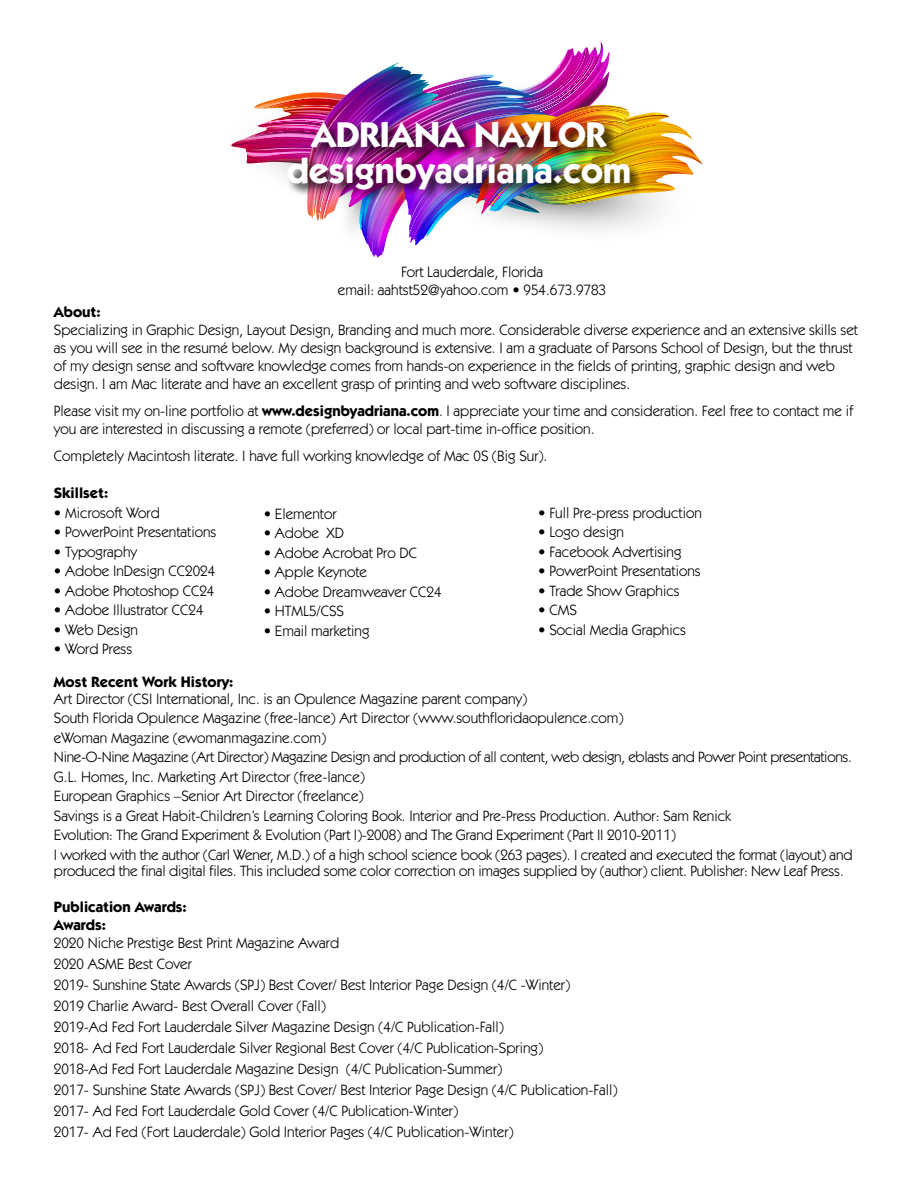
<style>
.page{position:relative;width:918px;height:1188px;background:#fff}
.page>*{position:absolute;margin:0;border:0;box-sizing:border-box;transform-origin:0 0}
.t1{font:700 36px/36px "ITC Kabel Std";color:#fff;text-align:center}
.t2{font:15px/21px "ITC Kabel Std";color:#000}
.t3{font:700 15px/18px "ITC Kabel Std";color:#000}
.s1{font-weight:700}
</style>
<div class="page">
<img style="left:231px;top:42px;width:471px;height:216px">
<div style="left:286px;top:119px;width:358px;height:84px;background:#000;opacity:.89"></div>
<h1 class="t1" style="left:287px;top:116px;width:346px">ADRIANA NAYLOR designbyadriana.com</h1>
<p class="t2" style="left:338px;top:263px;width:270px;line-height:18px;text-align:center">Fort Lauderdale, Florida<br>email: aahtst52@yahoo.com • 954.673.9783</p>
<p class="t3" style="left:54px;top:303px;width:48px">About:</p>
<p class="t2" style="left:54px;top:321px;width:806px;line-height:18px">Specializing in Graphic Design, Layout Design, Branding and much more. Considerable diverse experience and an extensive skills set as you will see in the resumé below. My design background is extensive. I am a graduate of Parsons School of Design, but the thrust of my design sense and software knowledge comes from hands-on experience in the fields of printing, graphic design and web design. I am Mac literate and have an excellent grasp of printing and web software disciplines.</p>
<p class="t2" style="left:54px;top:402px;width:801px;line-height:18px">Please visit my on-line portfolio at <span class="s1">www.designbyadriana.com</span>. I appreciate your time and consideration. Feel free to contact me if you are interested in discussing a remote (preferred) or local part-time in-office position.</p>
<p class="t2" style="left:54px;top:445px;width:495px">Completely Macintosh literate. I have full working knowledge of Mac 0S (Big Sur).</p>
<p class="t3" style="left:54px;top:484px;width:56px">Skillset:</p>
<p class="t2" style="left:54px;top:502px;width:107px">• Microsoft Word</p>
<p class="t2" style="left:54px;top:522px;width:164px">• PowerPoint Presentations</p>
<p class="t2" style="left:54px;top:541px;width:85px">• Typography</p>
<p class="t2" style="left:54px;top:561px;width:163px">• Adobe InDesign CC2024</p>
<p class="t2" style="left:54px;top:580px;width:162px">• Adobe Photoshop CC24</p>
<p class="t2" style="left:54px;top:600px;width:151px">• Adobe Illustrator CC24</p>
<p class="t2" style="left:54px;top:619px;width:86px">• Web Design</p>
<p class="t2" style="left:54px;top:639px;width:80px">• Word Press</p>
<p class="t2" style="left:264px;top:503px;width:74px">• Elementor</p>
<p class="t2" style="left:264px;top:523px;width:82px">• Adobe XD</p>
<p class="t2" style="left:264px;top:542px;width:155px">• Adobe Acrobat Pro DC</p>
<p class="t2" style="left:264px;top:562px;width:105px">• Apple Keynote</p>
<p class="t2" style="left:264px;top:581px;width:179px">• Adobe Dreamweaver CC24</p>
<p class="t2" style="left:264px;top:601px;width:82px">• HTML5/CSS</p>
<p class="t2" style="left:264px;top:620px;width:107px">• Email marketing</p>
<p class="t2" style="left:538px;top:502px;width:165px">• Full Pre-press production</p>
<p class="t2" style="left:538px;top:522px;width:87px">• Logo design</p>
<p class="t2" style="left:538px;top:541px;width:145px">• Facebook Advertising</p>
<p class="t2" style="left:538px;top:561px;width:164px">• PowerPoint Presentations</p>
<p class="t2" style="left:538px;top:580px;width:143px">• Trade Show Graphics</p>
<p class="t2" style="left:538px;top:600px;width:40px">• CMS</p>
<p class="t2" style="left:538px;top:619px;width:149px">• Social Media Graphics</p>
<p class="t3" style="left:54px;top:673px;width:181px">Most Recent Work History:</p>
<p class="t2" style="left:54px;top:689px;width:800px;line-height:19.5px">Art Director (CSI International, Inc. is an Opulence Magazine parent company)<br>South Florida Opulence Magazine (free-lance) Art Director (www.southfloridaopulence.com)<br>eWoman Magazine (ewomanmagazine.com)<br>Nine-O-Nine Magazine (Art Director) Magazine Design and production of all content, web design, eblasts and Power Point presentations.<br>G.L. Homes, Inc. Marketing Art Director (free-lance)<br>European Graphics –Senior Art Director (freelance)<br>Savings is a Great Habit-Children’s Learning Coloring Book. Interior and Pre-Press Production. Author: Sam Renick<br>Evolution: The Grand Experiment &amp; Evolution (Part I)-2008) and The Grand Experiment (Part II 2010-2011)<br>I worked with the author (Carl Wener, M.D.) of a high school science book (263 pages). I created and executed the format (layout) and</p>
<p class="t2" style="left:54px;top:861px;width:791px">produced the final digital files. This included some color correction on images supplied by (author) client. Publisher: New Leaf Press.</p>
<p class="t3" style="left:54px;top:898px;width:134px">Publication Awards:<br>Awards:</p>
<p class="t2" style="left:54px;top:933px;width:565px">2020 Niche Prestige Best Print Magazine Award<br>2020 ASME Best Cover<br>2019- Sunshine State Awards (SPJ) Best Cover/ Best Interior Page Design (4/C -Winter)<br>2019 Charlie Award- Best Overall Cover (Fall)<br>2019-Ad Fed Fort Lauderdale Silver Magazine Design (4/C Publication-Fall)<br>2018- Ad Fed Fort Lauderdale Silver Regional Best Cover (4/C Publication-Spring)<br>2018-Ad Fed Fort Lauderdale Magazine Design (4/C Publication-Summer)<br>2017- Sunshine State Awards (SPJ) Best Cover/ Best Interior Page Design (4/C Publication-Fall)<br>2017- Ad Fed Fort Lauderdale Gold Cover (4/C Publication-Winter)<br>2017- Ad Fed (Fort Lauderdale) Gold Interior Pages (4/C Publication-Winter)</p>
</div>
